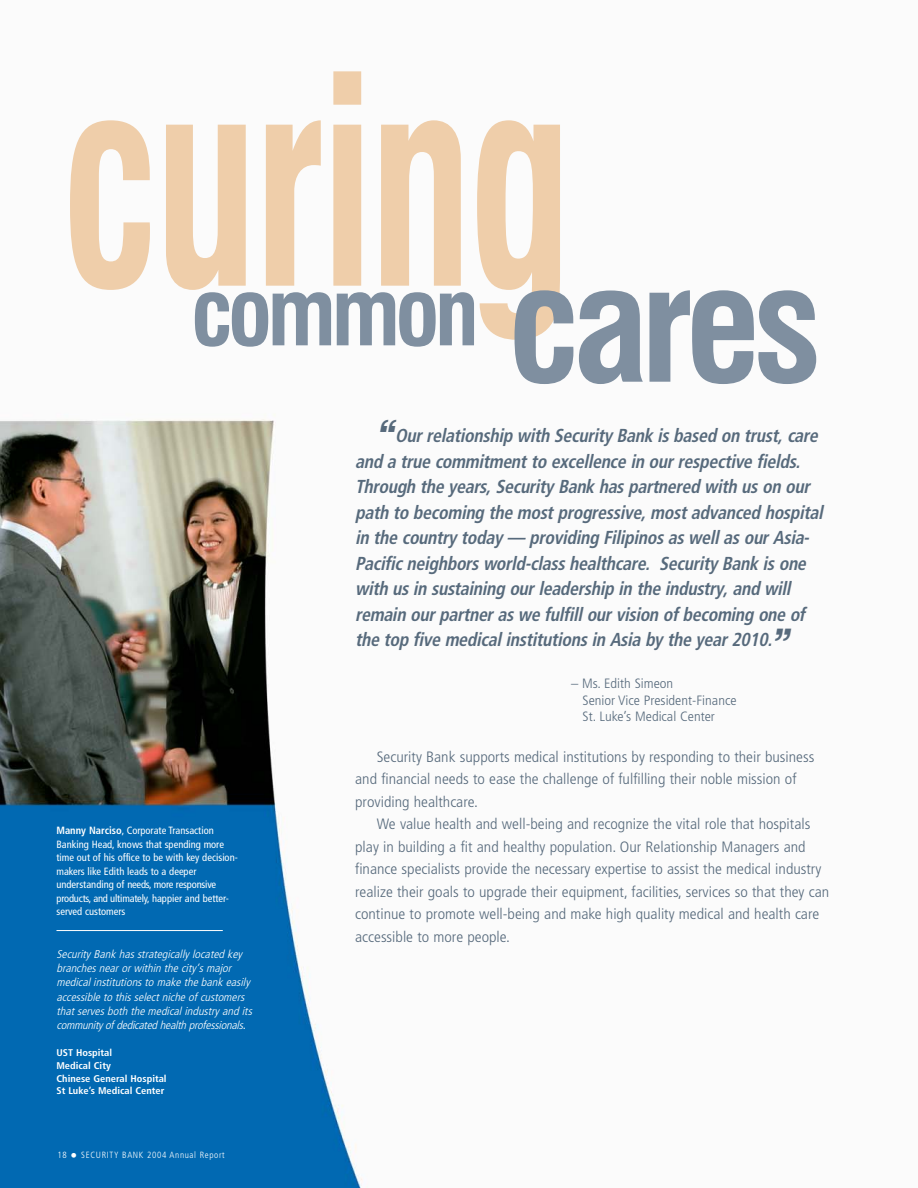
<style>
.page{position:relative;width:918px;height:1188px;background:#fff}
.page>*{position:absolute;margin:0;border:0;box-sizing:border-box;transform-origin:0 0}
.t1{font:700 condensed 285px "Swiss 721 BT";letter-spacing:-.02em;color:#efceaa;scale:.75 1}
.t2{font:700 condensed 91.5px "Swiss 721 BT";letter-spacing:-.05em;color:#7f8fa0}
.t3{font:italic 700 45px "Swiss 721 BT";color:#576a7c;scale:.95 1}
.t4{font:italic 700 condensed 18.75px/25.5px "Frutiger";letter-spacing:-.015em;color:#576a7c;scale:.95 1}
.t5{font:300 condensed 15px/22.5px "Frutiger";color:#576a7c;scale:1.07 1}
.t6{font:300 condensed 13.5px/16.5px "Frutiger";color:#576a7c;scale:1.07 1}
.t7{font:italic 300 condensed 11.25px/14.2px "Frutiger";color:#fff;scale:1.07 1}
.t8{font:condensed 10.5px/13.5px "Frutiger";color:#fff}
.t9{font:700 condensed 9.75px/12.8px "Frutiger";color:#fff;scale:1.07 1}
.t10{font:300 condensed 9px "Frutiger";letter-spacing:.07em;color:#fff}
.s1{font-weight:700}
.s2{font-weight:400}
.s3{font-size:13.5px}
</style>
<div class="page">
<img style="left:0;top:414px;width:368px;height:774px">
<hr style="left:56px;top:930px;width:167px;height:1px;background:#fff">
<h1 class="t1" style="left:61px;top:65px;width:1016px">curing<sub>cares</sub></h1>
<h2 class="t2" style="left:191px;top:274px;width:289px">common</h2>
<p class="t8" style="left:56px;top:825px;width:183px"><span class="s1">Manny Narciso</span>, Corporate Transaction Banking Head, knows that spending more time out of his office to be with key decision&shy;makers like Edith leads to a deeper understanding of needs, more responsive products, and ultimately, happier and better&shy;served customers</p>
<p class="t7" style="left:56px;top:948px;width:186px">Security Bank hasstrategically located key branchesnearorwithin the city ’smajor medicalinstitutionsto make the bank easily accessible to thisselectniche of customers thatservesboth the medicalindustry and its community of dedicated health professionals<span class="s2">.</span></p>
<p class="t9" style="left:56px;top:1047px;width:104px">UST Hospital<br>Medical City<br>Chinese General Hospital<br>St Luke’s Medical Center</p>
<p class="t10" style="left:58px;top:1151px;width:169px">18 <span class="s3">•</span> SECURITY BANK 2004 Annual Report</p>
<h3 class="t3" style="left:377px;top:421px;width:22px">“</h3>
<p class="t4" style="left:355px;top:425px;width:498px;text-indent:40px">Ourrelationship with Security Bank isbased on trust,care and a true commitmentto excellence in ourrespective fields.<br>Through the years,Security Bank haspartnered with uson our path to becoming the mostprogressive,mostadvanced hospital in the country today — providing FilipinosaswellasourAsia-Pacific neighborsworld-classhealthcare. Security Bank isone with usin sustaining ourleadership in the industry,and will remain ourpartneraswe fulfillourvision of becoming one of the top five medicalinstitutionsin Asia by the year2010.</p>
<h3 class="t3" style="left:772px;top:629px;width:22px">”</h3>
<p class="t6" style="left:583px;top:676px;width:145px;text-indent:-11px">– Ms. Edith Simeon<br>Senior Vice President-Finance<br>St. Luke’s Medical Center</p>
<p class="t5" style="left:355px;top:747px;width:431px;text-indent:22px">Security Bank supports medical institutions by responding to their business and financial needs to ease the challenge of fulfilling their noble mission of providing healthcare.</p>
<p class="t5" style="left:355px;top:814px;width:445px;text-indent:22px">We value health and well-being and recognize the vital role that hospitals play in building a fit and healthy population. Our Relationship Managers and finance specialists provide the necessary expertise to assist the medical industry realize their goals to upgrade their equipment, facilities, services so that they can continue to promote well-being and make high quality medical and health care accessible to more people.</p>
</div>
